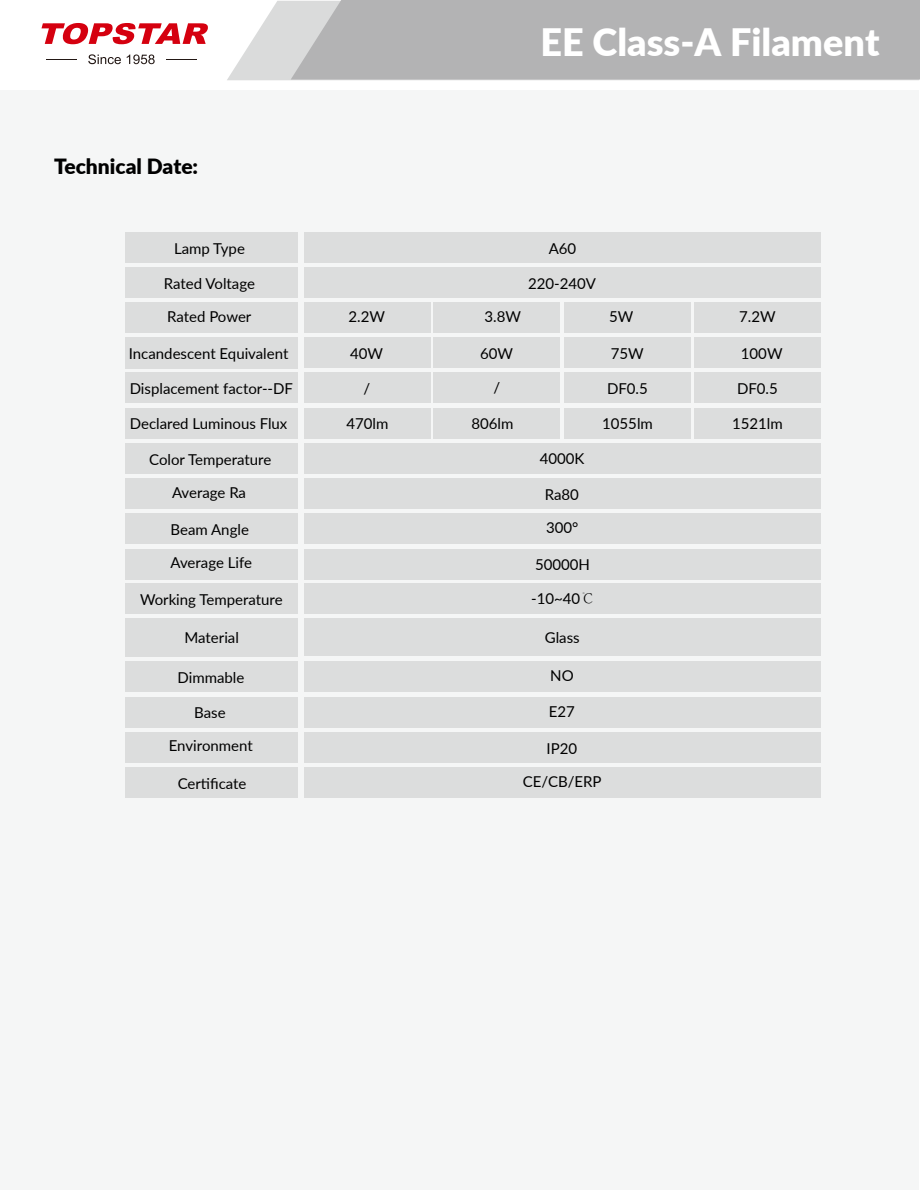
<style>
.page{position:relative;width:920px;height:1190px;background:#fff}
.page>*{position:absolute;margin:0;border:0;box-sizing:border-box;transform-origin:0 0}
.t1{font:900 37.8px "Lato";color:#fff}
.t2{font:900 21px "Lato";color:#000}
.t3{font:15px "Lato";color:#000}
.s1{font-family:"Adobe Song Std";font-weight:300}
</style>
<div class="page">
<div style="left:0;top:90px;width:918px;height:1099px;background:#f5f6f6"></div>
<div style="left:434px;top:303px;width:126px;height:30px;background:#dcdddd"></div>
<div style="left:434px;top:338px;width:126px;height:30px;background:#dcdddd"></div>
<div style="left:434px;top:372px;width:126px;height:30px;background:#dcdddd"></div>
<div style="left:434px;top:408px;width:126px;height:30px;background:#dcdddd"></div>
<svg style="left:227px;top:1px;width:64px;height:79px;fill:#dadbdb"></svg>
<svg style="left:41px;top:23px;width:167px;height:21px"></svg>
<hr style="left:46px;top:59px;width:31px;height:1px;background:#231815">
<hr style="left:166px;top:59px;width:30px;height:1px;background:#231815">
<svg style="left:88px;top:54px;width:33px;height:10px"></svg>
<svg style="left:127px;top:54px;width:28px;height:10px"></svg>
<div style="left:125px;top:233px;width:173px;height:30px;background:#dcdddd"></div>
<div style="left:125px;top:268px;width:173px;height:30px;background:#dcdddd"></div>
<div style="left:125px;top:303px;width:173px;height:30px;background:#dcdddd"></div>
<div style="left:125px;top:338px;width:173px;height:30px;background:#dcdddd"></div>
<div style="left:125px;top:372px;width:173px;height:30px;background:#dcdddd"></div>
<div style="left:125px;top:408px;width:173px;height:30px;background:#dcdddd"></div>
<div style="left:125px;top:443px;width:173px;height:30px;background:#dcdddd"></div>
<div style="left:125px;top:478px;width:173px;height:30px;background:#dcdddd"></div>
<div style="left:125px;top:479px;width:173px;height:30px;background:#dcdddd"></div>
<div style="left:125px;top:514px;width:173px;height:30px;background:#dcdddd"></div>
<div style="left:125px;top:549px;width:173px;height:30px;background:#dcdddd"></div>
<div style="left:304px;top:233px;width:516px;height:30px;background:#dcdddd"></div>
<div style="left:304px;top:268px;width:516px;height:30px;background:#dcdddd"></div>
<div style="left:304px;top:303px;width:126px;height:30px;background:#dcdddd"></div>
<div style="left:304px;top:338px;width:126px;height:30px;background:#dcdddd"></div>
<div style="left:304px;top:372px;width:126px;height:30px;background:#dcdddd"></div>
<div style="left:304px;top:408px;width:126px;height:30px;background:#dcdddd"></div>
<div style="left:304px;top:443px;width:516px;height:30px;background:#dcdddd"></div>
<div style="left:304px;top:478px;width:516px;height:30px;background:#dcdddd"></div>
<div style="left:304px;top:514px;width:516px;height:30px;background:#dcdddd"></div>
<div style="left:304px;top:549px;width:516px;height:30px;background:#dcdddd"></div>
<div style="left:291px;top:0;width:628px;height:80px;background:#b3b3b4"></div>
<div style="left:125px;top:583px;width:173px;height:30px;background:#dcdddd"></div>
<div style="left:125px;top:618px;width:173px;height:30px;background:#dcdddd"></div>
<div style="left:125px;top:619px;width:173px;height:37px;background:#dcdddd"></div>
<div style="left:125px;top:661px;width:173px;height:30px;background:#dcdddd"></div>
<div style="left:304px;top:583px;width:516px;height:30px;background:#dcdddd"></div>
<div style="left:304px;top:618px;width:516px;height:38px;background:#dcdddd"></div>
<div style="left:304px;top:661px;width:516px;height:30px;background:#dcdddd"></div>
<div style="left:125px;top:697px;width:173px;height:30px;background:#dcdddd"></div>
<div style="left:125px;top:732px;width:173px;height:30px;background:#dcdddd"></div>
<div style="left:125px;top:767px;width:173px;height:30px;background:#dcdddd"></div>
<div style="left:304px;top:697px;width:516px;height:30px;background:#dcdddd"></div>
<div style="left:304px;top:732px;width:516px;height:30px;background:#dcdddd"></div>
<div style="left:304px;top:767px;width:516px;height:30px;background:#dcdddd"></div>
<div style="left:694px;top:303px;width:126px;height:30px;background:#dcdddd"></div>
<div style="left:694px;top:338px;width:126px;height:30px;background:#dcdddd"></div>
<div style="left:694px;top:372px;width:126px;height:30px;background:#dcdddd"></div>
<div style="left:694px;top:408px;width:126px;height:30px;background:#dcdddd"></div>
<div style="left:564px;top:303px;width:126px;height:30px;background:#dcdddd"></div>
<div style="left:564px;top:338px;width:126px;height:30px;background:#dcdddd"></div>
<div style="left:564px;top:372px;width:126px;height:30px;background:#dcdddd"></div>
<div style="left:564px;top:408px;width:126px;height:30px;background:#dcdddd"></div>
<h2 class="t2" style="left:54px;top:151px;width:146px">Technical Date:</h2>
<p class="t3" style="left:174px;top:238px;width:72px">Lamp Type</p>
<p class="t3" style="left:164px;top:272px;width:93px">Rated Voltage</p>
<p class="t3" style="left:167px;top:306px;width:86px">Rated Power</p>
<p class="t3" style="left:129px;top:342px;width:161px">Incandescent Equivalent</p>
<p class="t3" style="left:130px;top:377px;width:165px">Displacement factor--DF</p>
<p class="t3" style="left:130px;top:413px;width:159px">Declared Luminous Flux</p>
<p class="t3" style="left:149px;top:448px;width:124px">Color Temperature</p>
<p class="t3" style="left:172px;top:481px;width:75px">Average Ra</p>
<p class="t3" style="left:170px;top:519px;width:80px">Beam Angle</p>
<p class="t3" style="left:170px;top:552px;width:83px">Average Life</p>
<p class="t3" style="left:140px;top:588px;width:144px">Working Temperature</p>
<p class="t3" style="left:184px;top:627px;width:56px">Material</p>
<p class="t3" style="left:177px;top:666px;width:68px">Dimmable</p>
<p class="t3" style="left:194px;top:702px;width:33px">Base</p>
<p class="t3" style="left:169px;top:735px;width:85px">Environment</p>
<p class="t3" style="left:178px;top:772px;width:70px">Certificate</p>
<h1 class="t1" style="left:540px;top:14px;width:340px">EE Class-A Filament</h1>
<p class="t3" style="left:548px;top:238px;width:29px">A60</p>
<p class="t3" style="left:528px;top:272px;width:69px">220-240V</p>
<p class="t3" style="left:348px;top:306px;width:38px">2.2W</p>
<p class="t3" style="left:484px;top:306px;width:38px">3.8W</p>
<p class="t3" style="left:350px;top:342px;width:34px">40W</p>
<p class="t3" style="left:363px;top:377px;width:8px">/</p>
<p class="t3" style="left:346px;top:413px;width:43px">470lm</p>
<p class="t3" style="left:609px;top:306px;width:26px">5W</p>
<p class="t3" style="left:739px;top:306px;width:38px">7.2W</p>
<p class="t3" style="left:611px;top:342px;width:34px">75W</p>
<p class="t3" style="left:740px;top:342px;width:43px">100W</p>
<p class="t3" style="left:737px;top:377px;width:42px">DF0.5</p>
<p class="t3" style="left:732px;top:413px;width:52px">1521lm</p>
<p class="t3" style="left:480px;top:342px;width:34px">60W</p>
<p class="t3" style="left:493px;top:376px;width:8px">/</p>
<p class="t3" style="left:607px;top:377px;width:42px">DF0.5</p>
<p class="t3" style="left:602px;top:413px;width:52px">1055lm</p>
<p class="t3" style="left:471px;top:413px;width:43px">806lm</p>
<p class="t3" style="left:540px;top:447px;width:46px">4000K</p>
<p class="t3" style="left:544px;top:484px;width:36px">Ra80</p>
<p class="t3" style="left:546px;top:517px;width:34px">300°</p>
<p class="t3" style="left:535px;top:554px;width:56px">50000H</p>
<p class="t3" style="left:531px;top:587px;width:66px">-10~40<span class="s1">℃</span></p>
<p class="t3" style="left:545px;top:627px;width:36px">Glass</p>
<p class="t3" style="left:550px;top:664px;width:25px">NO</p>
<p class="t3" style="left:549px;top:701px;width:28px">E27</p>
<p class="t3" style="left:546px;top:737px;width:32px">IP20</p>
<p class="t3" style="left:522px;top:770px;width:80px">CE/CB/ERP</p>
</div>
